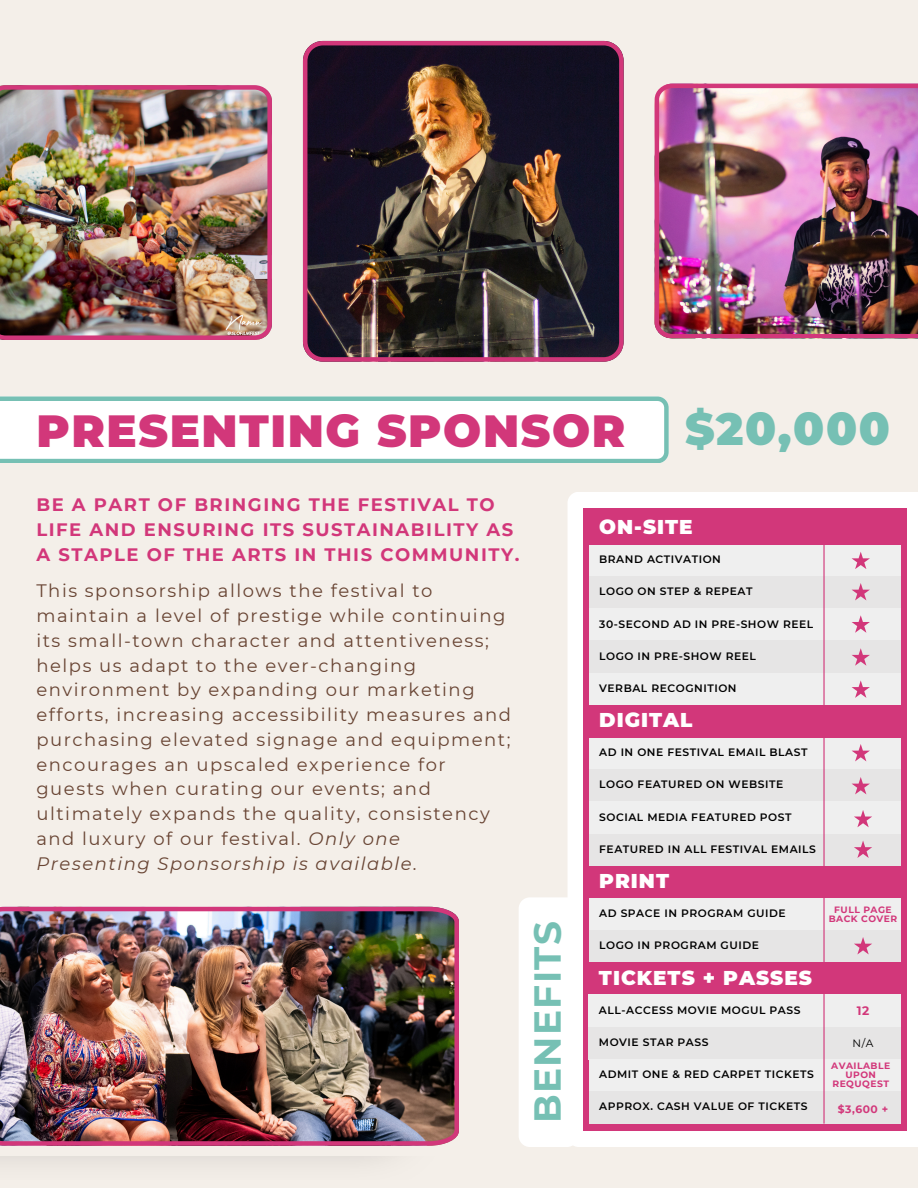
<style>
.page{position:relative;width:918px;height:1188px;background:#f4efe9}
.page>*{position:absolute;margin:0;border:0;box-sizing:border-box;transform-origin:0 0}
.t1{font:900 45px "Montserrat";letter-spacing:.035em;color:#d2377a}
.t2{font:900 45px "Montserrat";color:#76c0b4}
.t3{font:700 37.5px "Montserrat";letter-spacing:.035em;color:#76c0b4}
.t4{font:900 19.95px "Montserrat";letter-spacing:.05em;color:#fff}
.t5{font:18px/24.8px "Montserrat";letter-spacing:.085em;color:#684433}
.t6{font:700 18px/24.8px "Montserrat";letter-spacing:.085em;color:#d2377a}
.t7{font:700 12.15px "Montserrat";color:#d2377a}
.t8{font:600 10.65px "Montserrat";letter-spacing:.05em;color:#000}
.t9{font:700 10.65px "Montserrat";color:#d2377a}
.t10{font:10.65px "Montserrat";color:#000}
.t11{font:700 9.15px "Montserrat";letter-spacing:.05em;color:#d2377a}
.s1{font-style:italic}
</style>
<div class="page">
<img style="left:0;top:85px;width:271px;height:254px">
<img style="left:655px;top:84px;width:263px;height:254px">
<img style="left:303px;top:41px;width:321px;height:298px">
<img style="left:303px;top:339px;width:321px;height:23px">
<svg style="left:0;top:396px;width:669px;height:67px;background:#ecf6f4"></svg>
<div style="left:519px;top:897px;width:49px;height:250px;background:#fff"></div>
<div style="left:568px;top:493px;width:350px;height:654px;background:#fff"></div>
<div style="left:583px;top:508px;width:324px;height:623px;background:#d2377a"></div>
<div style="left:589px;top:544px;width:312px;height:33px;background:#efefef"></div>
<div style="left:589px;top:577px;width:312px;height:32px;background:#e6e5e5"></div>
<div style="left:589px;top:609px;width:312px;height:32px;background:#efefef"></div>
<div style="left:589px;top:673px;width:312px;height:32px;background:#efefef"></div>
<div style="left:589px;top:737px;width:312px;height:33px;background:#efefef"></div>
<div style="left:589px;top:770px;width:312px;height:32px;background:#e6e5e5"></div>
<div style="left:589px;top:802px;width:312px;height:32px;background:#efefef"></div>
<div style="left:589px;top:834px;width:312px;height:32px;background:#e6e5e5"></div>
<div style="left:589px;top:641px;width:312px;height:32px;background:#e6e5e5"></div>
<div style="left:589px;top:898px;width:312px;height:33px;background:#efefef"></div>
<div style="left:589px;top:931px;width:312px;height:32px;background:#e6e5e5"></div>
<svg style="left:852px;top:552px;width:18px;height:17px"></svg>
<svg style="left:852px;top:583px;width:18px;height:17px"></svg>
<svg style="left:852px;top:615px;width:18px;height:18px"></svg>
<svg style="left:852px;top:648px;width:18px;height:18px"></svg>
<svg style="left:852px;top:680px;width:18px;height:18px"></svg>
<svg style="left:852px;top:744px;width:18px;height:17px"></svg>
<svg style="left:852px;top:777px;width:18px;height:17px"></svg>
<svg style="left:854px;top:810px;width:18px;height:17px"></svg>
<svg style="left:854px;top:840px;width:18px;height:18px"></svg>
<svg style="left:854px;top:937px;width:18px;height:17px"></svg>
<div style="left:588px;top:995px;width:313px;height:32px;background:#efefef"></div>
<div style="left:588px;top:1027px;width:313px;height:32px;background:#e6e5e5"></div>
<div style="left:589px;top:1059px;width:312px;height:32px;background:#efefef"></div>
<div style="left:589px;top:1091px;width:312px;height:33px;background:#e6e5e5"></div>
<hr style="left:823px;top:515px;width:2px;height:609px;background:#d2377a">
<img style="left:0;top:907px;width:459px;height:238px">
<p class="t1" style="left:36px;top:403px;width:590px">PRESENTING SPONSOR</p>
<p class="t2" style="left:685px;top:401px;width:206px">$20,000</p>
<p class="t6" style="left:36px;top:492px;width:485px">BE A PART OF BRINGING THE FESTIVAL TO<br>LIFE AND ENSURING ITS SUSTAINABILITY AS<br>A STAPLE OF THE ARTS IN THIS COMMUNITY.</p>
<p class="t5" style="left:36px;top:579px;width:476px">This sponsorship allows the festival to maintain a level of prestige while continuing its small-town character and attentiveness; helps us adapt to the ever-changing environment by expanding our marketing efforts, increasing accessibility measures and purchasing elevated signage and equipment; encourages an upscaled experience for guests when curating our events; and ultimately expands the quality, consistency and luxury of our festival. <span class="s1">Only one Presenting Sponsorship is available.</span></p>
<p class="t3" style="left:525px;top:1123px;width:204px;rotate:-90deg">BENEFITS</p>
<h3 class="t4" style="left:599px;top:515px;width:95px">ON-SITE</h3>
<h5 class="t8" style="left:599px;top:553px;width:123px">BRAND ACTIVATION</h5>
<h5 class="t8" style="left:599px;top:585px;width:155px">LOGO ON STEP &amp; REPEAT</h5>
<h5 class="t8" style="left:599px;top:617px;width:216px">30-SECOND AD IN PRE-SHOW REEL</h5>
<h5 class="t8" style="left:599px;top:649px;width:158px">LOGO IN PRE-SHOW REEL</h5>
<h5 class="t8" style="left:599px;top:682px;width:139px">VERBAL RECOGNITION</h5>
<h5 class="t4" style="left:599px;top:708px;width:95px">DIGITAL</h5>
<h3 class="t8" style="left:599px;top:746px;width:210px">AD IN ONE FESTIVAL EMAIL BLAST</h3>
<h1 class="t8" style="left:599px;top:778px;width:185px">LOGO FEATURED ON WEBSITE</h1>
<h3 class="t8" style="left:599px;top:810px;width:194px">SOCIAL MEDIA FEATURED POST</h3>
<h1 class="t8" style="left:599px;top:842px;width:218px">FEATURED IN ALL FESTIVAL EMAILS</h1>
<h5 class="t4" style="left:599px;top:869px;width:71px">PRINT</h5>
<h5 class="t8" style="left:599px;top:907px;width:188px">AD SPACE IN PROGRAM GUIDE</h5>
<h5 class="t8" style="left:599px;top:939px;width:161px">LOGO IN PROGRAM GUIDE</h5>
<h5 class="t4" style="left:599px;top:965px;width:215px">TICKETS + PASSES</h5>
<h3 class="t8" style="left:599px;top:1003px;width:203px">ALL-ACCESS MOVIE MOGUL PASS</h3>
<h5 class="t8" style="left:599px;top:1036px;width:111px">MOVIE STAR PASS</h5>
<h6 class="t8" style="left:599px;top:1068px;width:216px">ADMIT ONE &amp; RED CARPET TICKETS</h6>
<h5 class="t8" style="left:599px;top:1100px;width:210px">APPROX. CASH VALUE OF TICKETS</h5>
<h5 class="t11" style="left:834px;top:904px;width:59px">FULL PAGE</h5>
<h5 class="t11" style="left:829px;top:913px;width:70px">BACK COVER</h5>
<p class="t7" style="left:857px;top:1003px;width:14px">12</p>
<p class="t10" style="left:853px;top:1036px;width:22px">N/A</p>
<h5 class="t11" style="left:831px;top:1060px;width:60px">AVAILABLE</h5>
<h5 class="t11" style="left:845px;top:1069px;width:32px">UPON</h5>
<p class="t11" style="left:832px;top:1078px;width:58px">REQUQEST</p>
<p class="t9" style="left:838px;top:1102px;width:52px">$3,600 +</p>
</div>
